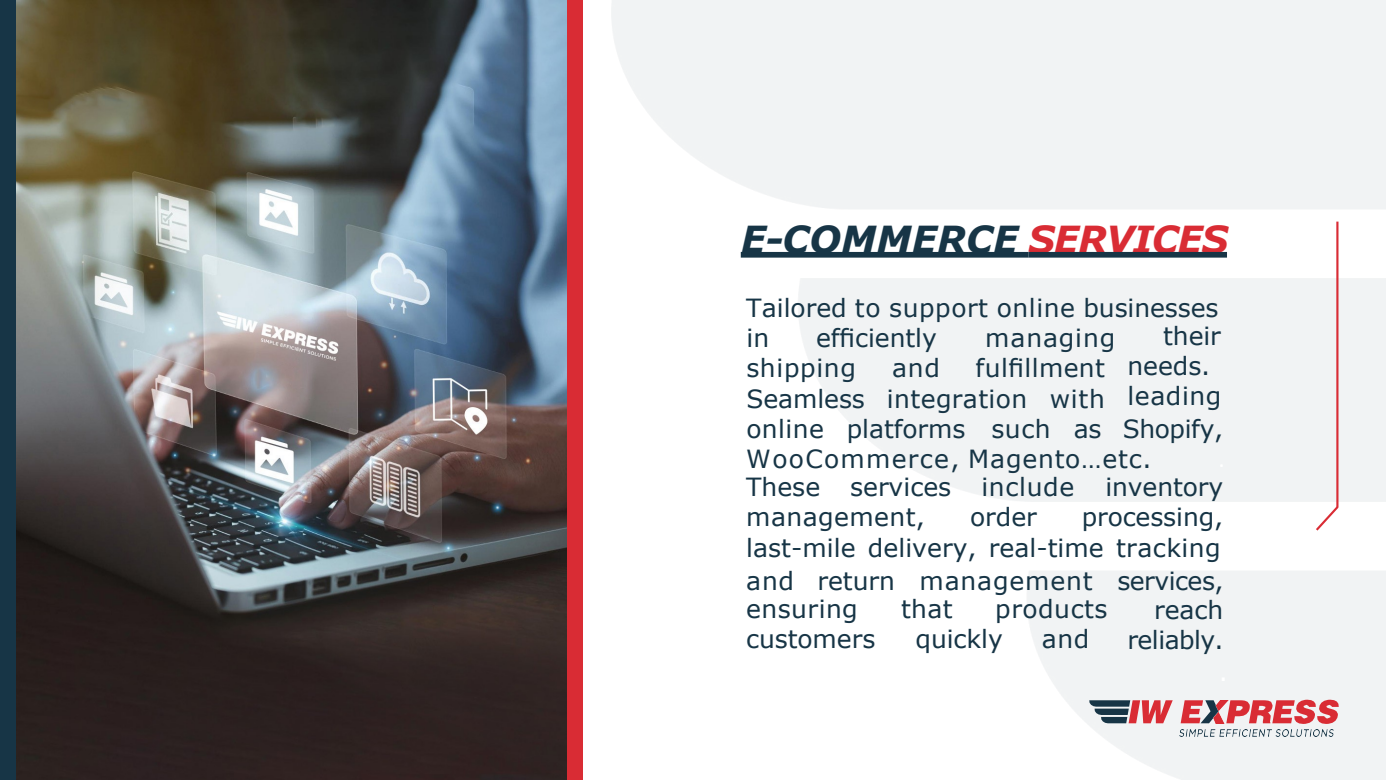
<style>
.page{position:relative;width:1386px;height:780px;background:#fff}
.page>*{position:absolute;margin:0;border:0;box-sizing:border-box;transform-origin:0 0}
.t1{font:italic 700 37.19px "Verdana";letter-spacing:-.015em;color:#173546}
.t2{font:25.03px/30.3px "Verdana";letter-spacing:.005em;color:#173546}
.t3{font:25.03px "Verdana";letter-spacing:.035em;color:#173546}
.t4{font:25.03px "Verdana";letter-spacing:.05em;color:#173546}
.t5{font:25.03px/30.6px "Verdana";letter-spacing:-.02em;color:#173546;text-align:right}
.t6{font:25.03px "Verdana";letter-spacing:.025em;color:#173546}
.s1{color:#d92c34}
</style>
<div class="page">
<img style="left:582px;top:0;width:803px;height:779px">
<svg style="left:1226px;top:699px;width:112px;height:24px"></svg>
<svg style="left:1180px;top:700px;width:33px;height:23px"></svg>
<img style="left:1213px;top:700px;width:14px;height:23px">
<svg style="left:1089px;top:700px;width:83px;height:23px"></svg>
<img style="left:1178px;top:729px;width:155px;height:7px">
<svg style="left:1313px;top:219px;width:26px;height:313px"></svg>
<div style="left:740px;top:252px;width:486px;height:5px;background:#173546"></div>
<img style="left:16px;top:0;width:550px;height:779px">
<div style="left:0;top:0;width:16px;height:779px;background:#173546"></div>
<div style="left:566px;top:0;width:16px;height:779px;background:#d92c34"></div>
<h2 class="t1" style="left:740px;top:213px;width:489px">E-COMMERCE <span class="s1">SERVICES</span></h2>
<p class="t2" style="left:746px;top:292px;width:474px">Tailored to support online businesses</p>
<p class="t2" style="left:746px;top:322px;width:25px">in</p>
<p class="t2" style="left:816px;top:322px;width:122px">efficiently</p>
<p class="t3" style="left:985px;top:320px;width:131px">managing</p>
<p class="t6" style="left:746px;top:351px;width:111px">shipping</p>
<p class="t2" style="left:892px;top:353px;width:49px">and</p>
<p class="t2" style="left:975px;top:353px;width:131px">fulfillment</p>
<p class="t2" style="left:746px;top:383px;width:360px">Seamless integration with</p>
<p class="t2" style="left:1127px;top:320px;width:95px;text-indent:36px">their needs. leading</p>
<p class="t2" style="left:746px;top:413px;width:478px">online platforms such as Shopify,</p>
<p class="t4" style="left:746px;top:442px;width:407px">WooCommerce, Magento…etc.</p>
<p class="t2" style="left:746px;top:471px;width:478px">These services include inventory management,</p>
<p class="t2" style="left:969px;top:501px;width:68px">order</p>
<p class="t2" style="left:746px;top:501px;width:478px;text-align:right">processing,<br>last-mile delivery, real-time tracking</p>
<p class="t3" style="left:746px;top:563px;width:348px">and return management</p>
<p class="t2" style="left:746px;top:592px;width:113px">ensuring</p>
<p class="t2" style="left:900px;top:592px;width:53px">that</p>
<p class="t2" style="left:995px;top:592px;width:114px">products</p>
<p class="t2" style="left:746px;top:623px;width:131px">customers</p>
<p class="t2" style="left:915px;top:623px;width:89px">quickly</p>
<p class="t2" style="left:1041px;top:623px;width:49px">and</p>
<p class="t5" style="left:1117px;top:564px;width:108px">services,</p>
<p class="t5" style="left:1127px;top:593px;width:98px">reach reliably.</p>
</div>
